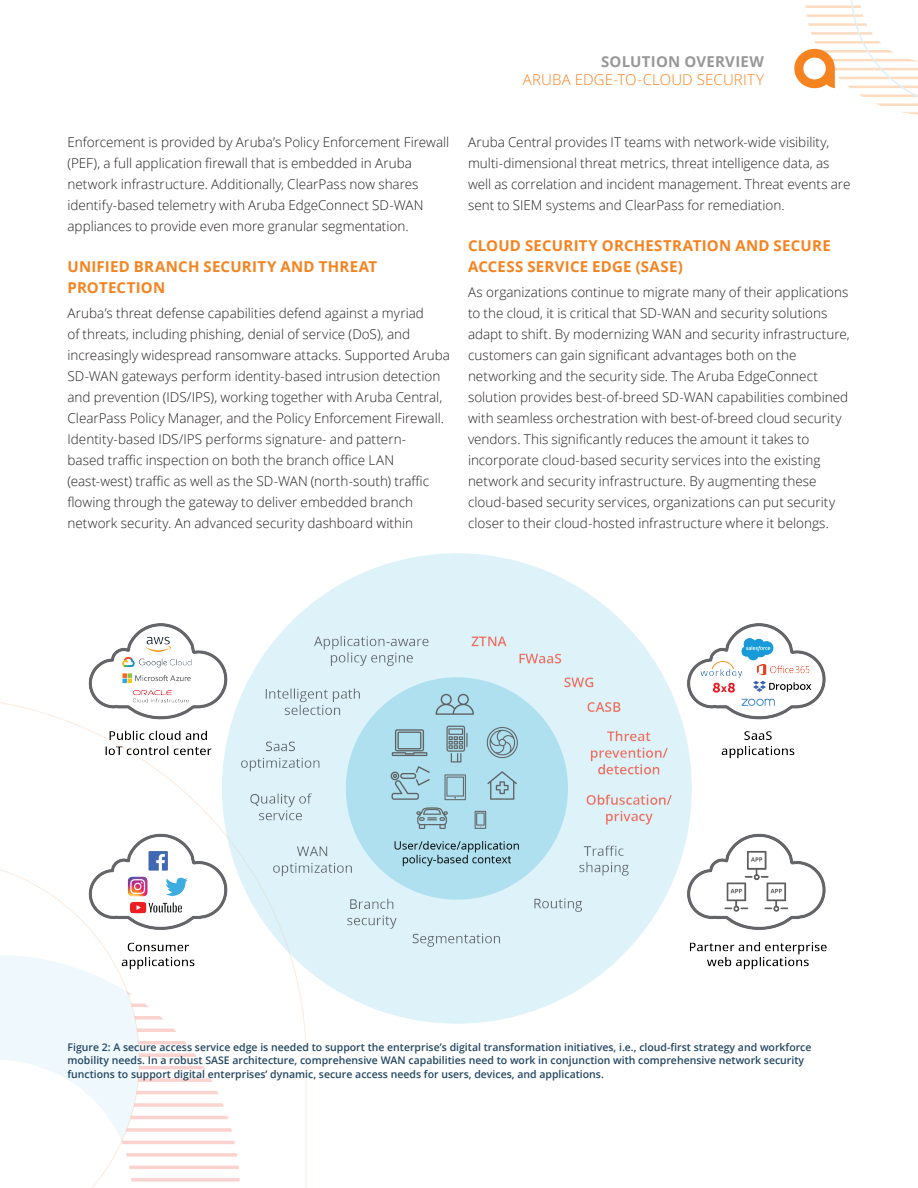
<style>
.page{position:relative;width:918px;height:1188px;background:#fff}
.page>*{position:absolute;margin:0;border:0;box-sizing:border-box;transform-origin:0 0}
.t1{font:700 15px/21px "Open Sans";letter-spacing:.015em;color:#f58320}
.t2{font:300 15px "Open Sans";letter-spacing:.01em;color:#f58320}
.t3{font:700 15px "Open Sans";letter-spacing:.015em;color:#999899}
.t4{font:300 13.5px/21px "Open Sans";color:#231f20}
.t5{font:600 10.5px/13.5px "Open Sans";color:#234661}
</style>
<div class="page">
<svg style="left:0;top:702px;width:307px;height:486px"></svg>
<svg style="left:794px;top:0;width:124px;height:115px"></svg>
<img style="left:87px;top:554px;width:740px;height:469px">
<p class="t3" style="left:601px;top:51px;width:165px">SOLUTION OVERVIEW</p>
<p class="t2" style="left:523px;top:69px;width:243px">ARUBA EDGE-TO-CLOUD SECURITY</p>
<p class="t4" style="left:68px;top:131px;width:383px">Enforcement is provided by Aruba’s Policy Enforcement Firewall (PEF), a full application firewall that is embedded in Aruba network infrastructure. Additionally, ClearPass now shares identify-based telemetry with Aruba EdgeConnect SD-WAN appliances to provide even more granular segmentation.</p>
<p class="t1" style="left:68px;top:256px;width:311px">UNIFIED BRANCH SECURITY AND THREAT<br>PROTECTION</p>
<p class="t4" style="left:68px;top:302px;width:384px">Aruba’s threat defense capabilities defend against a myriad<br>of threats, including phishing, denial of service (DoS), and increasingly widespread ransomware attacks. Supported Aruba SD-WAN gateways perform identity-based intrusion detection and prevention (IDS/IPS), working together with Aruba Central, ClearPass Policy Manager, and the Policy Enforcement Firewall.<br>Identity-based IDS/IPS performs signature- and pattern-<br>based traffic inspection on both the branch office LAN (east-west) traffic as well as the SD-WAN (north-south) traffic flowing through the gateway to deliver embedded branch network security. An advanced security dashboard within</p>
<p class="t4" style="left:468px;top:131px;width:384px">Aruba Central provides IT teams with network-wide visibility, multi‑dimensional threat metrics, threat intelligence data, as well as correlation and incident management. Threat events are sent to SIEM systems and ClearPass for remediation.</p>
<p class="t1" style="left:468px;top:235px;width:364px">CLOUD SECURITY ORCHESTRATION AND SECURE<br>ACCESS SERVICE EDGE (SASE)</p>
<p class="t4" style="left:468px;top:281px;width:383px">As organizations continue to migrate many of their applications to the cloud, it is critical that SD-WAN and security solutions adapt to shift. By modernizing WAN and security infrastructure, customers can gain significant advantages both on the networking and the security side. The Aruba EdgeConnect solution provides best-of-breed SD-WAN capabilities combined with seamless orchestration with best-of-breed cloud security vendors. This significantly reduces the amount it takes to incorporate cloud-based security services into the existing network and security infrastructure. By augmenting these cloud-based security services, organizations can put security closer to their cloud-hosted infrastructure where it belongs.</p>
<p class="t5" style="left:68px;top:1040px;width:746px">Figure 2: A secure access service edge is needed to support the enterprise’s digital transformation initiatives, i.e., cloud-first strategy and workforce mobility needs. In a robust SASE architecture, comprehensive WAN capabilities need to work in conjunction with comprehensive network security functions to support digital enterprises’ dynamic, secure access needs for users, devices, and applications.</p>
</div>
